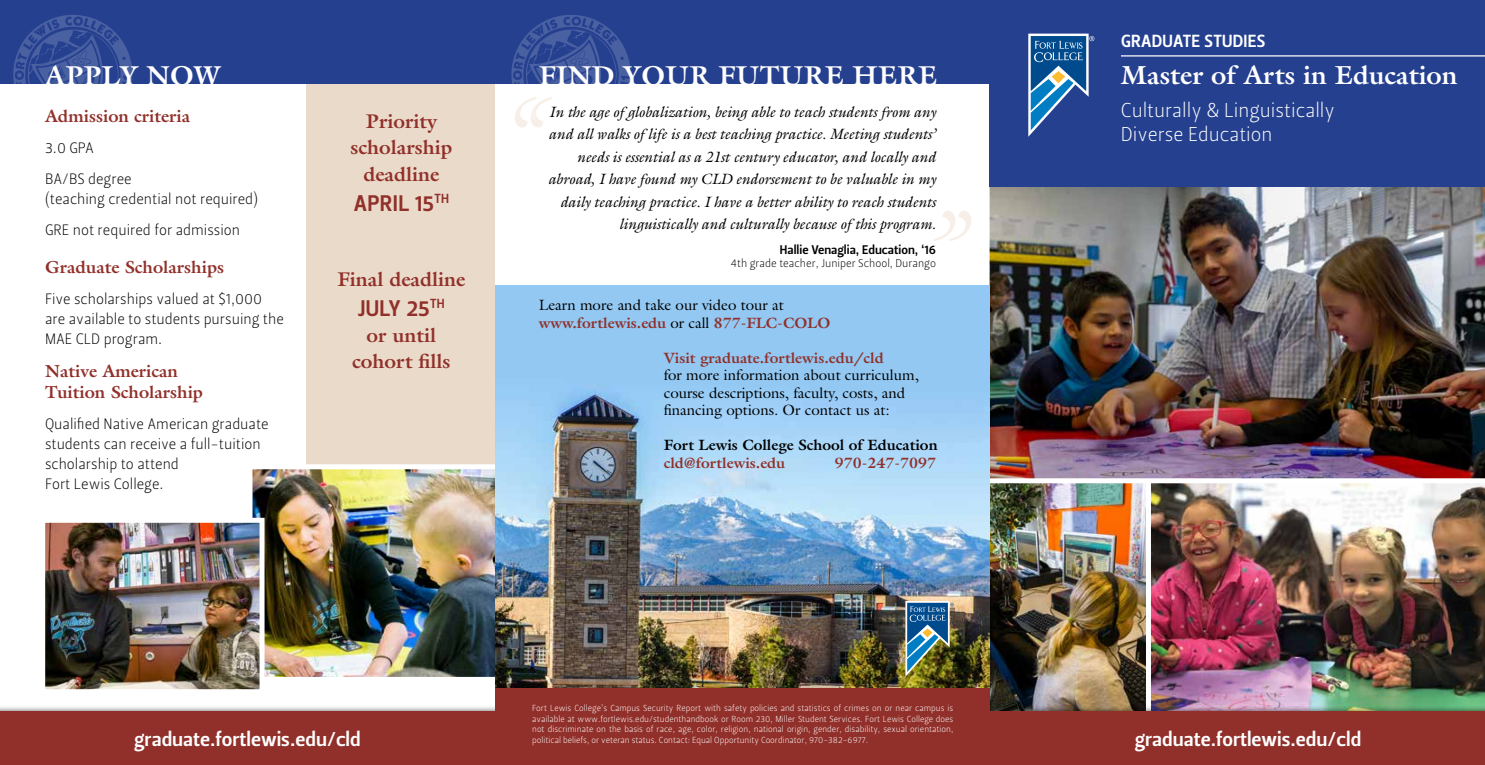
<style>
.page{position:relative;width:1485px;height:765px;background:#fff}
.page>*{position:absolute;margin:0;border:0;box-sizing:border-box;transform-origin:0 0}
.t1{font:italic 90px "Galliard";color:#f6eee7}
.t2{font:700 27.5px "Galliard";color:#fff}
.t3{font:700 26.25px "Galliard";color:#fff}
.t4{font:22.5px "Leitura Sans Grot 3";letter-spacing:.015em;color:#91302a}
.t5{font:700 20px/26.2px "Galliard";color:#91302a;text-align:center}
.t6{font:20px "Leitura Sans Grot 3";color:#fff}
.t7{font:20px/24px "Leitura Sans Grot 1";color:#fff}
.t8{font:700 17.5px/21.2px "Galliard";color:#91302a}
.t9{font:17.5px "Leitura Sans Grot 3";letter-spacing:.015em;color:#fff}
.t10{font:italic 15px/22.5px "Galliard";letter-spacing:-.01em;color:#000;text-align:right}
.t11{font:15px/20px "Leitura Sans Grot 1";color:#000}
.t12{font:15px/17.5px "Galliard";color:#000}
.t13{font:700 15px "Galliard";color:#91302a}
.t14{font:700 15px "Galliard";color:#000}
.t15{font:12.5px "Leitura Sans Grot 3";color:#000}
.t16{font:11.25px "Leitura Sans Grot 1";color:#000}
.t17{font:8.75px/10.5px "Leitura Sans Grot 1";color:#fff;text-align:justify}
.s1{font-weight:700;color:#91302a}
</style>
<div class="page">
<div style="left:306px;top:68px;width:189px;height:464px;background:#eadaca"></div>
<img style="left:990px;top:483px;width:156px;height:223px">
<img style="left:1151px;top:483px;width:334px;height:223px">
<img style="left:989px;top:180px;width:496px;height:299px">
<img style="left:254px;top:470px;width:241px;height:206px">
<div style="left:248px;top:464px;width:270px;height:218px;border:5px solid #fff"></div>
<div style="left:0;top:706px;width:1485px;height:59px;background:#000;opacity:.75"></div>
<div style="left:0;top:712px;width:1485px;height:53px;background:#91302a"></div>
<div style="left:0;top:0;width:990px;height:84px;background:#25408f"></div>
<svg style="left:511px;top:15px;width:120px;height:69px"></svg>
<img style="left:495px;top:285px;width:495px;height:403px">
<div style="left:990px;top:0;width:495px;height:186px;background:#25408f"></div>
<hr style="left:1121px;top:55px;width:364px;height:2px;background:#fff">
<svg style="left:1028px;top:34px;width:66px;height:103px"></svg>
<div style="left:495px;top:688px;width:495px;height:77px;background:#91302a"></div>
<img style="left:905px;top:601px;width:49px;height:76px">
<svg style="left:13px;top:15px;width:120px;height:69px"></svg>
<img style="left:46px;top:524px;width:213px;height:164px">
<div style="left:40px;top:518px;width:225px;height:176px;border:5px solid #fff"></div>
<h2 class="t2" style="left:45px;top:57px;width:177px">APPLY NOW</h2>
<h2 class="t2" style="left:539px;top:57px;width:400px">FIND YOUR FUTURE HERE</h2>
<h3 class="t5" style="left:350px;top:108px;width:104px">Priority scholarship deadline</h3>
<h3 class="t4" style="left:354px;top:190px;width:97px">APRIL 15<sup>TH</sup></h3>
<h1 class="t1" style="left:499px;top:74px;width:43px">“</h1>
<p class="t10" style="left:548px;top:100px;width:389px">In the age of globalization, being able to teach students from any and all walks of life is a best teaching practice. Meeting students’ needs is essential as a 21st century educator, and locally and abroad, I have found my CLD endorsement to be valuable in my daily teaching practice. I have a better ability to reach students linguistically and culturally because of this program.</p>
<h3 class="t8" style="left:45px;top:105px;width:147px">Admission criteria</h3>
<h3 class="t11" style="left:45px;top:132px;width:88px;line-height:31.2px">3.0 GPA<br>BA/BS degree</h3>
<h3 class="t11" style="left:45px;top:184px;width:215px;line-height:31.2px">(teaching credential not required)<br>GRE not required for admission</h3>
<h3 class="t8" style="left:45px;top:256px;width:181px">Graduate Scholarships</h3>
<h3 class="t11" style="left:45px;top:289px;width:240px">Five scholarships valued at $1,000 are available to students pursuing the<br>MAE CLD program.</h3>
<h3 class="t8" style="left:45px;top:360px;width:160px">Native American<br>Tuition Scholarship</h3>
<h3 class="t11" style="left:45px;top:414px;width:225px">Qualified Native American graduate students can receive a full-tuition scholarship to attend<br>Fort Lewis College.</h3>
<h1 class="t1" style="left:987px;top:264px;width:43px;rotate:-180deg">“</h1>
<h3 class="t15" style="left:780px;top:242px;width:158px">Hallie Venaglia, Education, ‘16</h3>
<p class="t16" style="left:731px;top:257px;width:207px">4th grade teacher, Juniper School, Durango</p>
<h3 class="t5" style="left:337px;top:265px;width:129px">Final deadline</h3>
<h3 class="t4" style="left:358px;top:295px;width:88px">JULY 25<sup>TH</sup></h3>
<h3 class="t5" style="left:352px;top:322px;width:100px">or until cohort fills</h3>
<h3 class="t12" style="left:539px;top:296px;width:293px">Learn more and take our video tour at <span class="s1">www.fortlewis.edu</span> or call <span class="s1">877-FLC-COLO</span></h3>
<h3 class="t13" style="left:664px;top:348px;width:222px">Visit graduate.fortlewis.edu/cld</h3>
<h3 class="t12" style="left:664px;top:366px;width:257px">for more information about curriculum, course descriptions, faculty, costs, and financing options. Or contact us at:</h3>
<h3 class="t14" style="left:664px;top:435px;width:275px">Fort Lewis College School of Education</h3>
<h3 class="t13" style="left:664px;top:453px;width:123px">cld@fortlewis.edu</h3>
<h3 class="t13" style="left:835px;top:453px;width:103px">970-247-7097</h3>
<h3 class="t6" style="left:134px;top:727px;width:228px">graduate.fortlewis.edu/cld</h3>
<p class="t17" style="left:532px;top:703px;width:423px">Fort Lewis College’s Campus Security Report with safety policies and statistics of crimes on or near campus is available at www.fortlewis.edu/studenthandbook or Room 230, Miller Student Services. Fort Lewis College does not discriminate on the basis of race, age, color, religion, national origin, gender, disability, sexual orientation, political beliefs, or veteran status. Contact: Equal Opportunity Coordinator, 970-382-6977.</p>
<h3 class="t9" style="left:1121px;top:31px;width:146px">GRADUATE STUDIES</h3>
<h3 class="t3" style="left:1121px;top:58px;width:338px">Master of Arts in Education</h3>
<h3 class="t7" style="left:1121px;top:99px;width:215px">Culturally &amp; Linguistically<br>Diverse Education</h3>
<h3 class="t6" style="left:1135px;top:727px;width:228px">graduate.fortlewis.edu/cld</h3>
</div>
